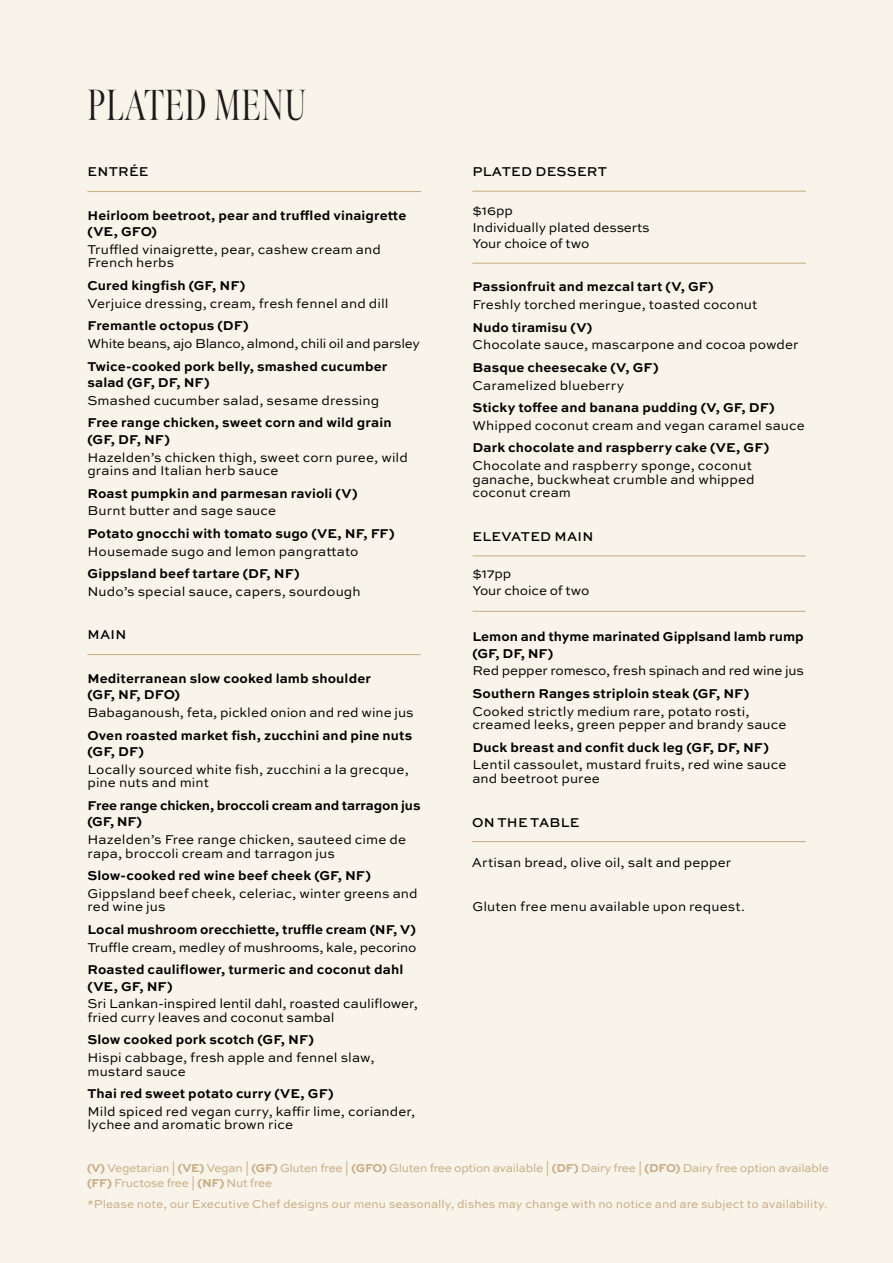
<style>
.page{position:relative;width:893px;height:1263px;background:#f9f4e9}
.page>*{position:absolute;margin:0;border:0;box-sizing:border-box;transform-origin:0 0}
.t1{font:300 extra-condensed 43.5px "Meno Banner";letter-spacing:.01em;color:#1a1a1a}
.t2{font:13.5px/13.5px "Sweet Sans Pro";letter-spacing:.005em;color:#000}
.t3{font:700 13.5px/16.5px "Sweet Sans Pro";letter-spacing:.01em;color:#000}
.t4{font:700 13.5px/16.5px "Sweet Sans Pro";letter-spacing:-.01em;color:#000}
.t5{font:13.5px "Sweet Sans Pro";letter-spacing:-.02em;color:#000}
.t6{font:500 13.5px "Sweet Sans Pro";letter-spacing:.02em;color:#000}
.t7{font:13.5px "Sweet Sans Pro";letter-spacing:-.015em;color:#000}
.t8{font:12px/15px "Sweet Sans Pro";letter-spacing:-.02em;color:#c6aa84}
.t9{font:12px "Sweet Sans Pro";color:#c6aa84}
.s1{font-weight:700}
</style>
<div class="page">
<hr style="left:87px;top:654px;width:334px;height:1px;background:#c6aa84">
<hr style="left:87px;top:191px;width:334px;height:1px;background:#c6aa84">
<hr style="left:472px;top:191px;width:334px;height:1px;background:#c6aa84">
<hr style="left:472px;top:263px;width:334px;height:1px;background:#c6aa84">
<hr style="left:472px;top:556px;width:334px;height:1px;background:#c6aa84">
<hr style="left:472px;top:611px;width:334px;height:1px;background:#c6aa84">
<hr style="left:472px;top:841px;width:334px;height:1px;background:#c6aa84">
<h1 class="t1" style="left:87px;top:80px;width:221px">PLATED MENU</h1>
<p class="t6" style="left:88px;top:162px;width:62px">ENTRÉE</p>
<p class="t3" style="left:87px;top:206px;width:320px">Heirloom beetroot, pear and truffled vinaigrette (VE, GFO)</p>
<p class="t2" style="left:87px;top:242px;width:295px">Truffled vinaigrette, pear, cashew cream and<br>French herbs</p>
<p class="t3" style="left:87px;top:276px;width:159px">Cured kingfish (GF, NF)</p>
<p class="t2" style="left:87px;top:296px;width:303px">Verjuice dressing, cream, fresh fennel and dill</p>
<p class="t3" style="left:87px;top:317px;width:163px">Fremantle octopus (DF)</p>
<p class="t5" style="left:87px;top:334px;width:334px">White beans, ajo Blanco, almond, chili oil and parsley</p>
<p class="t3" style="left:87px;top:357px;width:301px">Twice-cooked pork belly, smashed cucumber salad (GF, DF, NF)</p>
<p class="t2" style="left:87px;top:393px;width:293px">Smashed cucumber salad, sesame dressing</p>
<p class="t3" style="left:87px;top:414px;width:306px">Free range chicken, sweet corn and wild grain (GF, DF, NF)</p>
<p class="t2" style="left:87px;top:450px;width:322px">Hazelden’s chicken thigh, sweet corn puree, wild grains and Italian herb sauce</p>
<p class="t3" style="left:87px;top:484px;width:272px">Roast pumpkin and parmesan ravioli (V)</p>
<p class="t2" style="left:87px;top:503px;width:190px">Burnt butter and sage sauce</p>
<p class="t3" style="left:87px;top:524px;width:308px">Potato gnocchi with tomato sugo (VE, NF, FF)</p>
<p class="t2" style="left:87px;top:544px;width:273px">Housemade sugo and lemon pangrattato</p>
<p class="t3" style="left:87px;top:564px;width:214px">Gippsland beef tartare (DF, NF)</p>
<p class="t2" style="left:87px;top:584px;width:275px">Nudo’s special sauce, capers, sourdough</p>
<p class="t6" style="left:88px;top:625px;width:40px">MAIN</p>
<p class="t3" style="left:87px;top:669px;width:285px">Mediterranean slow cooked lamb shoulder (GF, NF, DFO)</p>
<p class="t2" style="left:87px;top:705px;width:328px">Babaganoush, feta, pickled onion and red wine jus</p>
<p class="t3" style="left:87px;top:726px;width:326px">Oven roasted market fish, zucchini and pine nuts (GF, DF)</p>
<p class="t2" style="left:87px;top:762px;width:323px">Locally sourced white fish, zucchini a la grecque, pine nuts and mint</p>
<p class="t4" style="left:87px;top:796px;width:335px">Free range chicken, broccoli cream and tarragon jus (GF, NF)</p>
<p class="t2" style="left:87px;top:832px;width:320px">Hazelden’s Free range chicken, sauteed cime de rapa, broccoli cream and tarragon jus</p>
<p class="t3" style="left:87px;top:866px;width:285px">Slow-cooked red wine beef cheek (GF, NF)</p>
<p class="t2" style="left:87px;top:886px;width:332px">Gippsland beef cheek, celeriac, winter greens and red wine jus</p>
<p class="t3" style="left:87px;top:920px;width:330px">Local mushroom orecchiette, truffle cream (NF, V)</p>
<p class="t7" style="left:87px;top:937px;width:331px">Truffle cream, medley of mushrooms, kale, pecorino</p>
<p class="t3" style="left:87px;top:960px;width:317px">Roasted cauliflower, turmeric and coconut dahl (VE, GF, NF)</p>
<p class="t2" style="left:87px;top:996px;width:332px">Sri Lankan-inspired lentil dahl, roasted cauliflower, fried curry leaves and coconut sambal</p>
<p class="t3" style="left:87px;top:1031px;width:228px">Slow cooked pork scotch (GF, NF)</p>
<p class="t2" style="left:87px;top:1050px;width:289px">Hispi cabbage, fresh apple and fennel slaw, mustard sauce</p>
<p class="t3" style="left:87px;top:1084px;width:248px">Thai red sweet potato curry (VE, GF)</p>
<p class="t2" style="left:87px;top:1104px;width:329px">Mild spiced red vegan curry, kaffir lime, coriander, lychee and aromatic brown rice</p>
<p class="t6" style="left:473px;top:162px;width:136px">PLATED DESSERT</p>
<p class="t2" style="left:472px;top:202px;width:179px;line-height:16.5px">$16pp<br>Individually plated desserts<br>Your choice of two</p>
<p class="t3" style="left:472px;top:278px;width:243px">Passionfruit and mezcal tart (V, GF)</p>
<p class="t2" style="left:472px;top:297px;width:287px">Freshly torched meringue, toasted coconut</p>
<p class="t3" style="left:472px;top:318px;width:121px">Nudo tiramisu (V)</p>
<p class="t2" style="left:472px;top:338px;width:328px">Chocolate sauce, mascarpone and cocoa powder</p>
<p class="t3" style="left:472px;top:358px;width:188px">Basque cheesecake (V, GF)</p>
<p class="t2" style="left:472px;top:378px;width:153px">Caramelized blueberry</p>
<p class="t3" style="left:472px;top:398px;width:304px">Sticky toffee and banana pudding (V, GF, DF)</p>
<p class="t2" style="left:472px;top:418px;width:334px">Whipped coconut cream and vegan caramel sauce</p>
<p class="t3" style="left:472px;top:439px;width:298px">Dark chocolate and raspberry cake (VE, GF)</p>
<p class="t2" style="left:472px;top:458px;width:284px">Chocolate and raspberry sponge, coconut ganache, buckwheat crumble and whipped coconut cream</p>
<p class="t6" style="left:473px;top:526px;width:122px">ELEVATED MAIN</p>
<p class="t2" style="left:472px;top:565px;width:118px;line-height:16.5px">$17pp<br>Your choice of two</p>
<p class="t3" style="left:472px;top:627px;width:333px">Lemon and thyme marinated Gipplsand lamb rump (GF, DF, NF)</p>
<p class="t2" style="left:472px;top:663px;width:333px">Red pepper romesco, fresh spinach and red wine jus</p>
<p class="t3" style="left:472px;top:684px;width:278px">Southern Ranges striploin steak (GF, NF)</p>
<p class="t2" style="left:472px;top:704px;width:316px">Cooked strictly medium rare, potato rosti, creamed leeks, green pepper and brandy sauce</p>
<p class="t3" style="left:472px;top:738px;width:298px">Duck breast and confit duck leg (GF, DF, NF)</p>
<p class="t2" style="left:472px;top:757px;width:316px">Lentil cassoulet, mustard fruits, red wine sauce and beetroot puree</p>
<p class="t6" style="left:472px;top:812px;width:109px">ON THE TABLE</p>
<p class="t2" style="left:472px;top:855px;width:261px">Artisan bread, olive oil, salt and pepper</p>
<p class="t2" style="left:472px;top:899px;width:274px">Gluten free menu available upon request.</p>
<p class="t8" style="left:87px;top:1160px;width:744px"><span class="s1">(V)</span> Vegetarian | <span class="s1">(VE)</span> Vegan | <span class="s1">(GF)</span> Gluten free | <span class="s1">(GFO)</span> Gluten free option available | <span class="s1">(DF)</span> Dairy free | <span class="s1">(DFO)</span> Dairy free option available <span class="s1">(FF)</span> Fructose free | <span class="s1">(NF)</span> Nut free</p>
<p class="t9" style="left:87px;top:1195px;width:742px">*Please note, our Executive Chef designs our menu seasonally, dishes may change with no notice and are subject to availability.</p>
</div>
